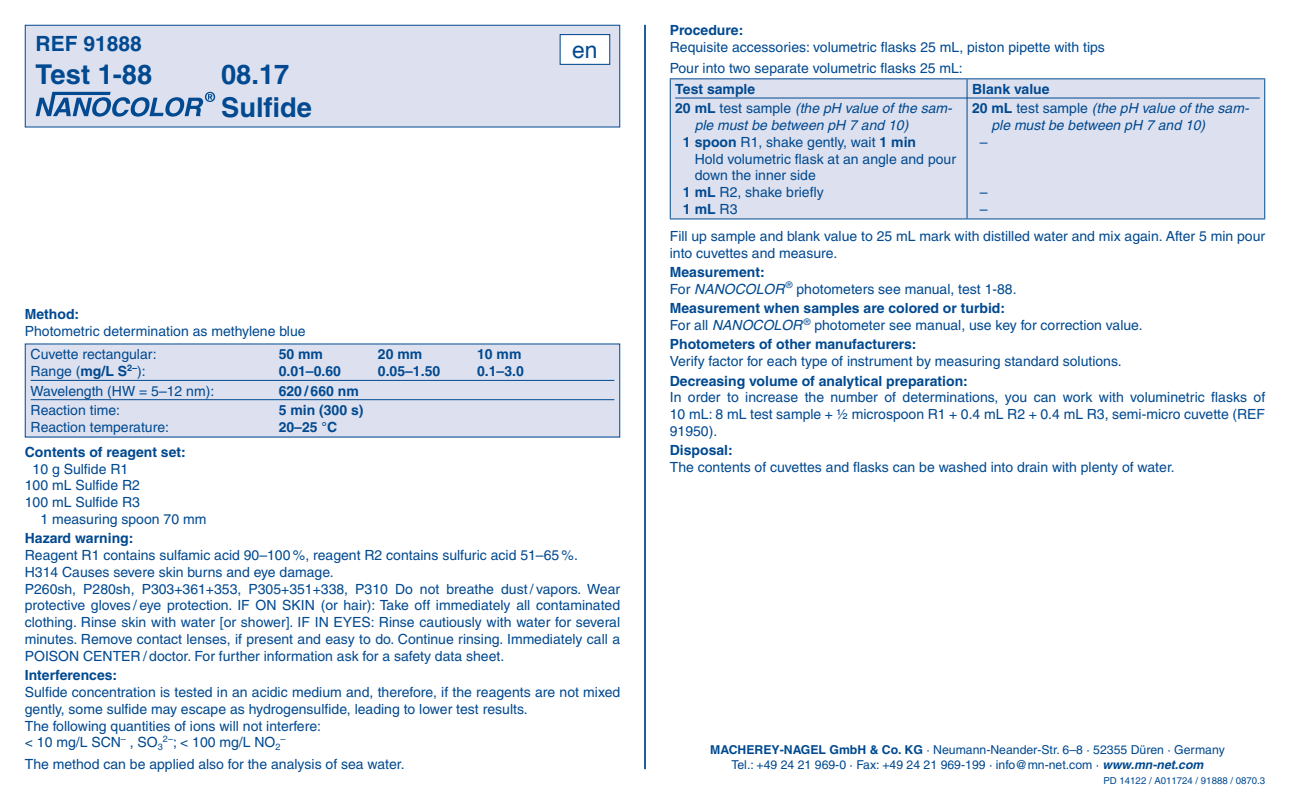
<style>
.page{position:relative;width:1290px;height:794px;background:#fff}
.page>*{position:absolute;margin:0;border:0;box-sizing:border-box;transform-origin:0 0}
.t1{font:700 27.3px/32.9px "Helvetica LT Pro";color:#014990}
.t2{font:22.75px "Helvetica";color:#014990}
.t3{font:700 21px "Helvetica LT Pro";color:#014990}
.t4{font:14px/16.8px "Helvetica LT Pro";color:#014990}
.t5{font:700 14px "Helvetica LT Pro";color:#014990}
.t6{font:italic 14px/19.2px "Helvetica LT Pro";color:#014990}
.t7{font:12.25px/14.7px "Helvetica LT Pro";color:#014990;text-align:center}
.t8{font:9.62px "Helvetica LT Pro";color:#014990}
.t9{font:9.1px "Helvetica LT Pro";color:#014990}
.s1{font-weight:700}
.s2{font-weight:700;font-style:normal}
.s3{font-style:normal}
.s4{font-weight:400}
.s5{font-style:italic}
.s6{font-weight:700;font-style:italic}
</style>
<div class="page">
<hr style="left:644px;top:25px;width:2px;height:744px;background:#014990">
<div style="left:25px;top:25px;width:595px;height:102px;background:#dde1ef"></div>
<svg style="left:36px;top:92px;width:179px;height:25px"></svg>
<div style="left:25px;top:25px;width:595px;height:102px;border:1px solid #014990"></div>
<div style="left:560px;top:35px;width:50px;height:29px;background:#fff"></div>
<div style="left:560px;top:34px;width:50px;height:31px;border:1px solid #014990"></div>
<div style="left:25px;top:344px;width:595px;height:93px;background:#dde1ef"></div>
<hr style="left:31px;top:380px;width:583px;height:1px;background:#014990">
<hr style="left:31px;top:399px;width:583px;height:1px;background:#014990">
<div style="left:671px;top:79px;width:593px;height:139px;background:#dde1ef"></div>
<hr style="left:670px;top:78px;width:297px;height:1px;background:#014990">
<hr style="left:670px;top:79px;width:1px;height:139px;background:#014990">
<hr style="left:967px;top:78px;width:298px;height:1px;background:#014990">
<hr style="left:966px;top:79px;width:1px;height:139px;background:#014990">
<hr style="left:1264px;top:79px;width:1px;height:139px;background:#014990">
<hr style="left:670px;top:218px;width:297px;height:1px;background:#014990">
<hr style="left:967px;top:218px;width:298px;height:1px;background:#014990">
<hr style="left:675px;top:98px;width:297px;height:1px;background:#014990">
<hr style="left:972px;top:98px;width:288px;height:1px;background:#014990">
<h3 class="t3" style="left:36px;top:30px;width:108px">REF 91888</h3>
<h1 class="t1" style="left:36px;top:58px;width:118px">Test 1-88</h1>
<h1 class="t1" style="left:221px;top:58px;width:93px">08.17<br>Sulfide</h1>
<h2 class="t2" style="left:572px;top:32px;width:27px">en</h2>
<p class="t5" style="left:25px;top:305px;width:56px">Method:</p>
<p class="t4" style="left:31px;top:319px;width:276px;line-height:23.6px;text-indent:-6px">Photometric determination as methylene blue<br>Cuvette rectangular:</p>
<p class="t5" style="left:279px;top:346px;width:46px">50 mm</p>
<p class="t5" style="left:378px;top:346px;width:46px">20 mm</p>
<p class="t5" style="left:477px;top:346px;width:46px">10 mm</p>
<p class="t4" style="left:31px;top:363px;width:117px">Range (<span class="s1">mg/L S</span><sup>2–</sup>):</p>
<p class="t5" style="left:279px;top:363px;width:64px">0.01–0.60</p>
<p class="t5" style="left:378px;top:363px;width:64px">0.05–1.50</p>
<p class="t5" style="left:477px;top:363px;width:48px">0.1–3.0</p>
<p class="t4" style="left:31px;top:382px;width:185px">Wavelength (HW = 5–12 nm):</p>
<p class="t5" style="left:279px;top:382px;width:82px">620 / 660 nm</p>
<p class="t4" style="left:31px;top:401px;width:91px">Reaction time:</p>
<p class="t5" style="left:279px;top:401px;width:86px">5 min (300 s)</p>
<p class="t4" style="left:31px;top:418px;width:140px">Reaction temperature:</p>
<p class="t5" style="left:279px;top:418px;width:60px">20–25 °C</p>
<p class="t5" style="left:25px;top:443px;width:163px">Contents of reagent set:</p>
<p class="t4" style="left:33px;top:460px;width:97px">10 g Sulfide R1</p>
<p class="t4" style="left:25px;top:477px;width:117px">100 mL Sulfide R2</p>
<p class="t4" style="left:25px;top:494px;width:117px">100 mL Sulfide R3</p>
<p class="t4" style="left:40px;top:510px;width:167px">1 measuring spoon 70 mm</p>
<p class="t5" style="left:25px;top:530px;width:110px">Hazard warning:</p>
<p class="t4" style="left:25px;top:547px;width:597px">Reagent R1 contains sulfamic acid 90–100 %, reagent R2 contains sulfuric acid 51–65 %.<br>H314 Causes severe skin burns and eye damage.<br>P260sh, P280sh, P303+361+353, P305+351+338, P310 Do not breathe dust / vapors. Wear protective gloves / eye protection. IF ON SKIN (or hair): Take off immediately all contaminated clothing. Rinse skin with water [or shower]. IF IN EYES: Rinse cautiously with water for several minutes. Remove contact lenses, if present and easy to do. Continue rinsing. Immediately call a POISON CENTER / doctor. For further information ask for a safety data sheet.</p>
<p class="t5" style="left:25px;top:666px;width:94px">Interferences:</p>
<p class="t4" style="left:25px;top:683px;width:597px">Sulfide concentration is tested in an acidic medium and, therefore, if the reagents are not mixed gently, some sulfide may escape as hydrogensulfide, leading to lower test results.<br>The following quantities of ions will not interfere:<br>&lt; 10 mg/L SCN<sup>–</sup> , SO<sub>3</sub><sup>2–</sup>; &lt; 100 mg/L NO<sub>2</sub></p>
<p class="t9" style="left:281px;top:733px;width:7px">–</p>
<p class="t4" style="left:25px;top:756px;width:381px">The method can be applied also for the analysis of sea water.</p>
<p class="t5" style="left:670px;top:21px;width:75px">Procedure:</p>
<p class="t4" style="left:670px;top:36px;width:437px;line-height:21.7px">Requisite accessories: volumetric flasks 25 mL, piston pipette with tips<br>Pour into two separate volumetric flasks 25 mL:</p>
<p class="t6" style="left:675px;top:79px;width:278px"><span class="s2">Test sample<br>20 mL</span> <span class="s3">test sample</span> (the pH value of the sam-</p>
<p class="t6" style="left:695px;top:115px;width:215px">ple must be between pH 7 and 10)</p>
<p class="t4" style="left:683px;top:133px;width:235px"><span class="s1">1 spoon</span> R1, shake gently, wait <span class="s1">1 min</span></p>
<p class="t4" style="left:695px;top:150px;width:263px">Hold volumetric flask at an angle and pour</p>
<p class="t4" style="left:695px;top:167px;width:123px">down the inner side</p>
<p class="t4" style="left:683px;top:184px;width:142px"><span class="s1">1 mL</span> R2, shake briefly</p>
<p class="t5" style="left:683px;top:200px;width:56px">1 mL <span class="s4">R3</span></p>
<p class="t6" style="left:972px;top:79px;width:278px"><span class="s2">Blank value<br>20 mL</span> <span class="s3">test sample</span> (the pH value of the sam-</p>
<p class="t6" style="left:991px;top:115px;width:215px">ple must be between pH 7 and 10)</p>
<p class="t4" style="left:980px;top:133px;width:9px">–</p>
<p class="t4" style="left:980px;top:184px;width:9px">– –</p>
<p class="t4" style="left:670px;top:228px;width:597px">Fill up sample and blank value to 25 mL mark with distilled water and mix again. After 5 min pour into cuvettes and measure.</p>
<p class="t4" style="left:670px;top:264px;width:348px"><span class="s1">Measurement:<br></span>For <span class="s5">NANOCOLOR</span> <sup>®</sup> photometers see manual, test 1-88.</p>
<p class="t4" style="left:670px;top:300px;width:474px"><span class="s1">Measurement when samples are colored or turbid:<br></span>For all <span class="s5">NANOCOLOR</span> <sup>®</sup> photometer see manual, use key for correction value.</p>
<p class="t5" style="left:670px;top:336px;width:248px">Photometers of other manufacturers:</p>
<p class="t4" style="left:670px;top:353px;width:453px">Verify factor for each type of instrument by measuring standard solutions.</p>
<p class="t5" style="left:670px;top:372px;width:300px">Decreasing volume of analytical preparation:</p>
<p class="t4" style="left:670px;top:389px;width:597px;text-align:justify">In order to increase the number of determinations, you can work with voluminetric flasks of 10 mL: 8 mL test sample + ½ microspoon R1 + 0.4 mL R2 + 0.4 mL R3, semi-micro cuvette (REF 91950).</p>
<p class="t5" style="left:670px;top:442px;width:65px">Disposal:</p>
<p class="t4" style="left:670px;top:459px;width:506px">The contents of cuvettes and flasks can be washed into drain with plenty of water.</p>
<p class="t7" style="left:710px;top:743px;width:516px"><span class="s1">MACHEREY-NAGEL GmbH &amp; Co. KG</span> · Neumann-Neander-Str. 6–8 · 52355 Düren · Germany<br>Tel.: +49 24 21 969-0 · Fax: +49 24 21 969-199 · info@mn-net.com · <span class="s6">www.mn-net.com</span></p>
<p class="t8" style="left:1103px;top:774px;width:163px">PD 14122 / A011724 / 91888 / 0870.3</p>
</div>
